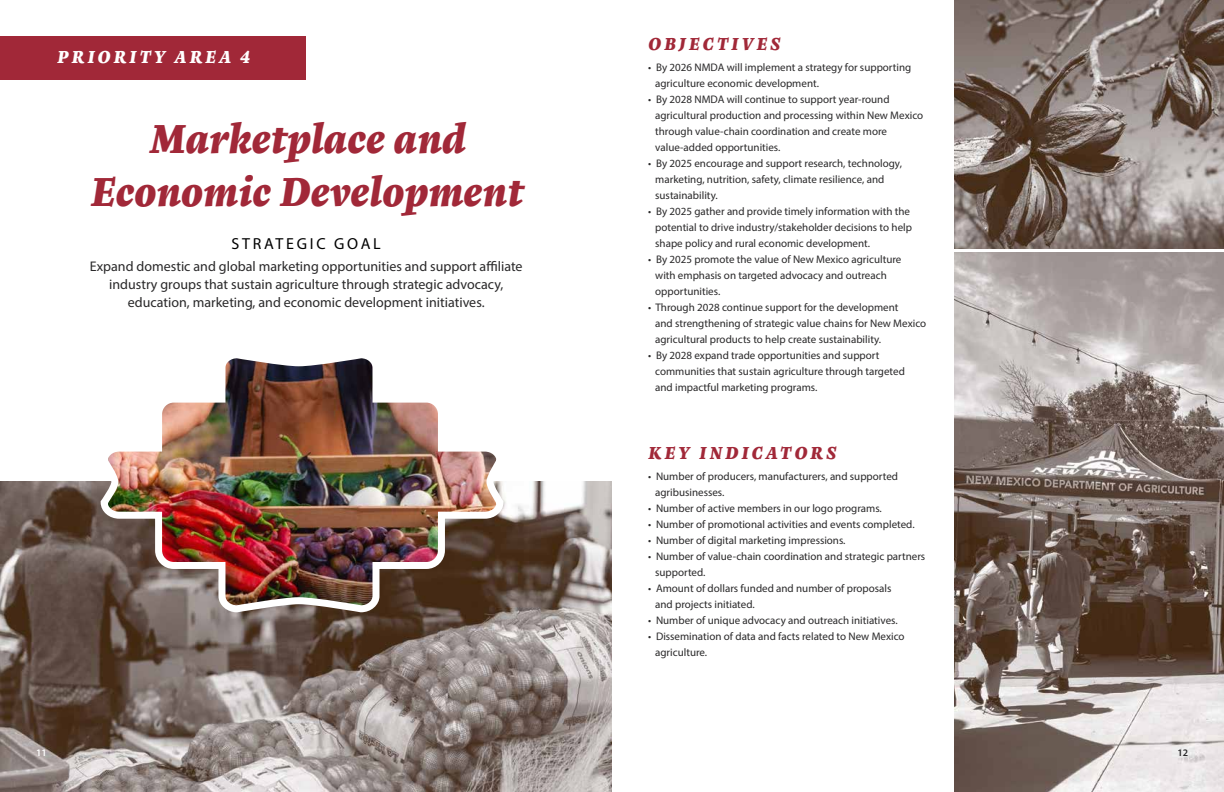
<style>
.page{position:relative;width:1224px;height:792px;background:#fff}
.page>*{position:absolute;margin:0;border:0;box-sizing:border-box;transform-origin:0 0}
.t1{font:italic 700 42px/53px "Zenon";color:#a12838;text-align:center}
.t2{font:italic 700 18px "Zenon";letter-spacing:.175em;color:#a12838}
.t3{font:italic 700 18px "Zenon";letter-spacing:.175em;color:#fff}
.t4{font:16px "Myriad Pro";letter-spacing:.17em;color:#000}
.t5{font:14px/18px "Myriad Pro";color:#292829;text-align:center}
.t6{font:11px/16px "Myriad Pro";color:#292829}
.t7{font:600 10px "Myriad Pro";color:#fff}
.t8{font:600 10px "Myriad Pro";color:#292829}
</style>
<div class="page">
<img style="left:954px;top:252px;width:270px;height:540px">
<img style="left:0;top:482px;width:611px;height:310px">
<div style="left:0;top:36px;width:306px;height:44px;background:#a12838"></div>
<img style="left:97px;top:358px;width:410px;height:258px">
<img style="left:954px;top:0;width:270px;height:249px">
<h2 class="t3" style="left:58px;top:43px;width:194px">PRIORITY AREA 4</h2>
<h1 class="t1" style="left:91px;top:109px;width:434px">Marketplace and<br>Economic Development</h1>
<h3 class="t4" style="left:232px;top:233px;width:151px">STRATEGIC GOAL</h3>
<p class="t5" style="left:90px;top:257px;width:434px">Expand domestic and global marketing opportunities and support affiliate industry groups that sustain agriculture through strategic advocacy, education, marketing, and economic development initiatives.</p>
<h2 class="t2" style="left:649px;top:30px;width:133px">OBJECTIVES</h2>
<p class="t6" style="left:655px;top:59px;width:258px;text-indent:-7px">• By 2026 NMDA will implement a strategy for supporting agriculture economic development.</p>
<p class="t6" style="left:655px;top:91px;width:269px;text-indent:-7px">• By 2028 NMDA will continue to support year-round agricultural production and processing within New Mexico through value-chain coordination and create more value-added opportunities.</p>
<p class="t6" style="left:655px;top:155px;width:248px;text-indent:-7px">• By 2025 encourage and support research, technology, marketing, nutrition, safety, climate resilience, and sustainability.</p>
<p class="t6" style="left:655px;top:203px;width:258px;text-indent:-7px">• By 2025 gather and provide timely information with the potential to drive industry/stakeholder decisions to help shape policy and rural economic development.</p>
<p class="t6" style="left:655px;top:251px;width:248px;text-indent:-7px">• By 2025 promote the value of New Mexico agriculture with emphasis on targeted advocacy and outreach opportunities.</p>
<p class="t6" style="left:655px;top:299px;width:273px;text-indent:-7px">• Through 2028 continue support for the development<br>and strengthening of strategic value chains for New Mexico agricultural products to help create sustainability.</p>
<p class="t6" style="left:655px;top:347px;width:251px;text-indent:-7px">• By 2028 expand trade opportunities and support communities that sustain agriculture through targeted and impactful marketing programs.</p>
<h2 class="t2" style="left:649px;top:439px;width:189px">KEY INDICATORS</h2>
<p class="t6" style="left:655px;top:468px;width:244px;text-indent:-7px">• Number of producers, manufacturers, and supported agribusinesses.</p>
<p class="t6" style="left:648px;top:500px;width:235px">• Number of active members in our logo programs.</p>
<p class="t6" style="left:648px;top:516px;width:268px">• Number of promotional activities and events completed.</p>
<p class="t6" style="left:648px;top:532px;width:199px">• Number of digital marketing impressions.</p>
<p class="t6" style="left:655px;top:548px;width:272px;text-indent:-7px">• Number of value-chain coordination and strategic partners supported.</p>
<p class="t6" style="left:655px;top:580px;width:238px;text-indent:-7px">• Amount of dollars funded and number of proposals and projects initiated.</p>
<p class="t6" style="left:648px;top:612px;width:251px">• Number of unique advocacy and outreach initiatives.</p>
<p class="t6" style="left:655px;top:628px;width:251px;text-indent:-7px">• Dissemination of data and facts related to New Mexico agriculture.</p>
<p class="t7" style="left:36px;top:747px;width:12px">11</p>
<p class="t8" style="left:1178px;top:747px;width:12px">12</p>
</div>
